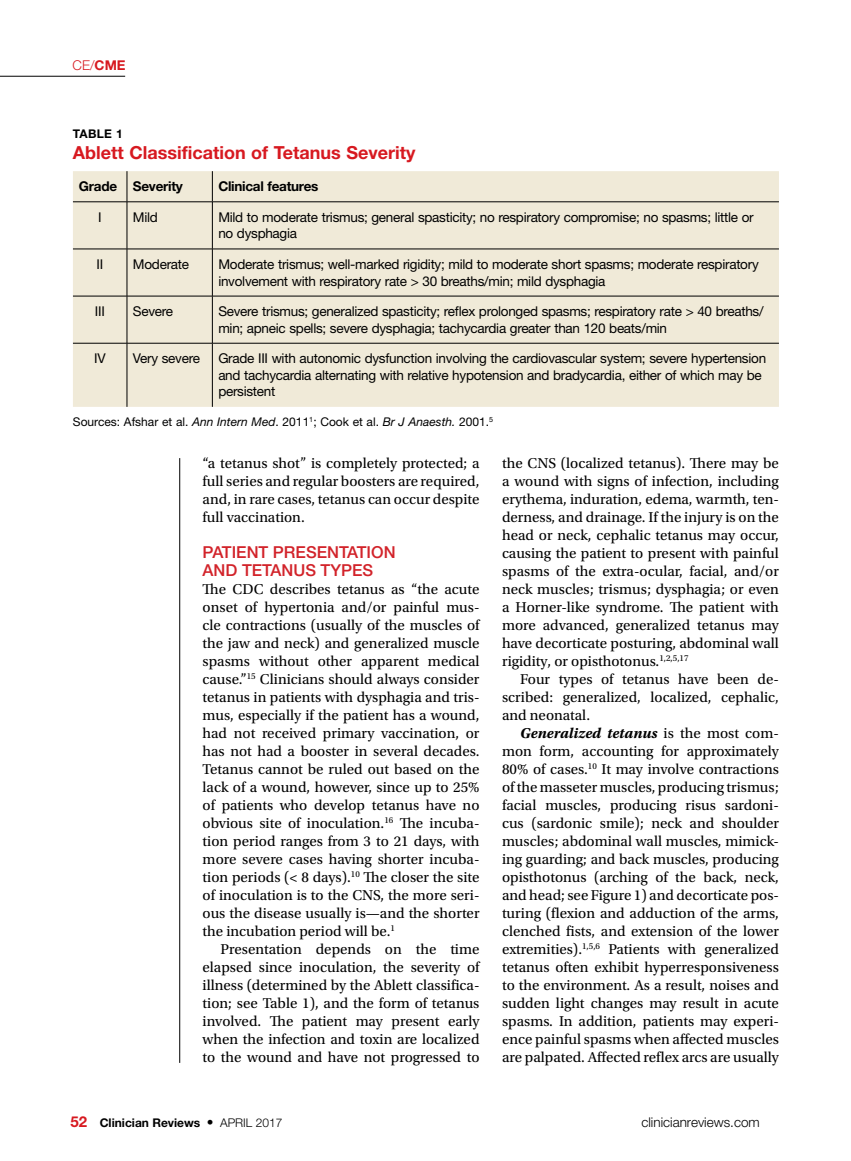
<style>
.page{position:relative;width:851px;height:1161px;background:#fff}
.page>*{position:absolute;margin:0;border:0;box-sizing:border-box;transform-origin:0 0}
.t1{font:700 18px "Helvetica Neue LT Std";color:#d71920}
.t2{font:500 16.5px/18px "Helvetica Neue LT Std";color:#d2232a}
.t3{font:15px/18px "Utopia Std";color:#000;text-align:justify}
.t4{font:13.5px/16.5px "Helvetica Neue LT Std";letter-spacing:-.02em;color:#000}
.t5{font:700 13.5px "Helvetica Neue LT Std";letter-spacing:-.02em;color:#000}
.t6{font:300 13.5px "Helvetica Neue LT Std";color:#000}
.t7{font:300 13.5px "Helvetica Neue LT Std";color:#d71920}
.t8{font:12px "Helvetica Neue LT Std";color:#000}
.t9{font:700 12px "Helvetica Neue LT Std";color:#000}
.s1{font-weight:700}
.s2{font-style:italic}
.s3{font-weight:700;font-style:italic}
.s4{font-size:15px;color:#d71920}
.s5{font-weight:400;font-stretch:condensed;font-size:13.5px}
.s6{font-weight:300}
</style>
<div class="page">
<hr style="left:179px;top:458px;width:1px;height:605px;background:#000">
<hr style="left:0;top:76px;width:125px;height:1px;background:#000">
<div style="left:73px;top:171px;width:705px;height:236px;background:#f0ead8"></div>
<hr style="left:127px;top:171px;width:1px;height:31px;background:#000">
<hr style="left:212px;top:171px;width:1px;height:31px;background:#000">
<hr style="left:73px;top:202px;width:54px;height:1px;background:#000">
<hr style="left:127px;top:202px;width:85px;height:1px;background:#000">
<hr style="left:127px;top:202px;width:1px;height:47px;background:#000">
<hr style="left:212px;top:202px;width:566px;height:1px;background:#000">
<hr style="left:212px;top:202px;width:1px;height:47px;background:#000">
<hr style="left:73px;top:249px;width:54px;height:1px;background:#000">
<hr style="left:127px;top:249px;width:85px;height:1px;background:#000">
<hr style="left:127px;top:249px;width:1px;height:47px;background:#000">
<hr style="left:212px;top:249px;width:566px;height:1px;background:#000">
<hr style="left:212px;top:249px;width:1px;height:47px;background:#000">
<hr style="left:73px;top:296px;width:54px;height:1px;background:#000">
<hr style="left:127px;top:296px;width:85px;height:1px;background:#000">
<hr style="left:127px;top:296px;width:1px;height:47px;background:#000">
<hr style="left:212px;top:296px;width:566px;height:1px;background:#000">
<hr style="left:212px;top:296px;width:1px;height:47px;background:#000">
<hr style="left:73px;top:343px;width:54px;height:1px;background:#000">
<hr style="left:127px;top:343px;width:85px;height:1px;background:#000">
<hr style="left:127px;top:343px;width:1px;height:64px;background:#000">
<hr style="left:212px;top:343px;width:566px;height:1px;background:#000">
<hr style="left:212px;top:343px;width:1px;height:64px;background:#000">
<p class="t7" style="left:73px;top:57px;width:55px">CE/<span class="s1">CME</span></p>
<p class="t9" style="left:73px;top:126px;width:51px">TABLE 1</p>
<p class="t1" style="left:73px;top:142px;width:344px">Ablett Classification of Tetanus Severity</p>
<p class="t5" style="left:79px;top:178px;width:105px">Grade Severity</p>
<p class="t5" style="left:218px;top:178px;width:102px">Clinical features</p>
<p class="t4" style="left:98px;top:209px;width:5px">I</p>
<p class="t4" style="left:133px;top:209px;width:26px">Mild</p>
<p class="t4" style="left:218px;top:209px;width:537px">Mild to moderate trismus; general spasticity; no respiratory compromise; no spasms; little or no dysphagia</p>
<p class="t4" style="left:97px;top:256px;width:8px">II</p>
<p class="t4" style="left:133px;top:256px;width:58px">Moderate</p>
<p class="t4" style="left:218px;top:256px;width:542px">Moderate trismus; well-marked rigidity; mild to moderate short spasms; moderate respiratory involvement with respiratory rate &gt; 30 breaths/min; mild dysphagia</p>
<p class="t4" style="left:95px;top:303px;width:11px">III</p>
<p class="t4" style="left:133px;top:303px;width:42px">Severe</p>
<p class="t4" style="left:218px;top:303px;width:546px">Severe trismus; generalized spasticity; reflex prolonged spasms; respiratory rate &gt; 40 breaths/ min; apneic spells; severe dysphagia; tachycardia greater than 120 beats/min</p>
<p class="t4" style="left:94px;top:350px;width:13px">IV</p>
<p class="t4" style="left:133px;top:350px;width:68px">Very severe</p>
<p class="t4" style="left:218px;top:350px;width:549px">Grade III with autonomic dysfunction involving the cardiovascular system; severe hypertension and tachycardia alternating with relative hypotension and bradycardia, either of which may be persistent</p>
<p class="t8" style="left:73px;top:415px;width:421px">Sources: Afshar et al. <span class="s2">Ann Intern Med</span>. 2011<sup>1</sup>; Cook et al. <span class="s2">Br J Anaesth.</span> 2001.<sup>5</sup></p>
<p class="t3" style="left:202px;top:454px;width:278px">“a tetanus shot” is completely protected; a full series and regular boosters are required, and, in rare cases, tetanus can occur despite full vaccination.</p>
<p class="t2" style="left:202px;top:543px;width:194px">PATIENT PRESENTATION<br>AND TETANUS TYPES</p>
<p class="t3" style="left:202px;top:580px;width:278px">The CDC describes tetanus as “the acute onset of hypertonia and/or painful mus&shy;cle contractions (usually of the muscles of the jaw and neck) and generalized muscle spasms without other apparent medical cause.”<sup>15</sup> Clinicians should always consider tetanus in patients with dysphagia and tris&shy;mus, especially if the patient has a wound, had not received primary vaccination, or has not had a booster in several decades.<br>Tetanus cannot be ruled out based on the lack of a wound, however, since up to 25% of patients who develop tetanus have no obvious site of inoculation.<sup>16</sup> The incuba&shy;tion period ranges from 3 to 21 days, with more severe cases having shorter incuba&shy;tion periods (&lt; 8 days).<sup>10</sup> The closer the site of inoculation is to the CNS, the more seri&shy;ous the disease usually is—and the shorter the incubation period will be.<sup>1</sup></p>
<p class="t3" style="left:202px;top:940px;width:278px;text-indent:18px">Presentation depends on the time elapsed since inoculation, the severity of illness (determined by the Ablett classifica&shy;tion; see Table 1), and the form of tetanus involved. The patient may present early when the infection and toxin are localized to the wound and have not progressed to</p>
<p class="t3" style="left:502px;top:454px;width:278px">the CNS (localized tetanus). There may be a wound with signs of infection, including erythema, induration, edema, warmth, ten&shy;derness, and drainage. If the injury is on the head or neck, cephalic tetanus may occur, causing the patient to present with painful spasms of the extra-ocular, facial, and/or neck muscles; trismus; dysphagia; or even a Horner-like syndrome. The patient with more advanced, generalized tetanus may have decorticate posturing, abdominal wall rigidity, or opisthotonus.<sup>1,2,5,17</sup></p>
<p class="t3" style="left:502px;top:670px;width:278px;text-indent:18px">Four types of tetanus have been de&shy;scribed: generalized, localized, cephalic, and neonatal.</p>
<p class="t3" style="left:502px;top:724px;width:278px;text-indent:18px"><span class="s3">Generalized tetanus</span> is the most com&shy;mon form, accounting for approximately 80% of cases.<sup>10</sup> It may involve contractions of the masseter muscles, producing trismus; facial muscles, producing risus sardoni&shy;cus (sardonic smile); neck and shoulder muscles; abdominal wall muscles, mimick&shy;ing guarding; and back muscles, producing opisthotonus (arching of the back, neck, and head; see Figure 1) and decorticate pos&shy;turing (flexion and adduction of the arms, clenched fists, and extension of the lower extremities).<sup>1,5,6</sup> Patients with generalized tetanus often exhibit hyperresponsiveness to the environment. As a result, noises and sudden light changes may result in acute spasms. In addition, patients may experi&shy;ence painful spasms when affected muscles are palpated. Affected reflex arcs are usually</p>
<p class="t9" style="left:70px;top:1115px;width:213px"><span class="s4">52</span> Clinician Reviews <span class="s5">•</span> <span class="s6">APRIL 2017</span></p>
<p class="t6" style="left:641px;top:1114px;width:120px">clinicianreviews.com</p>
</div>
